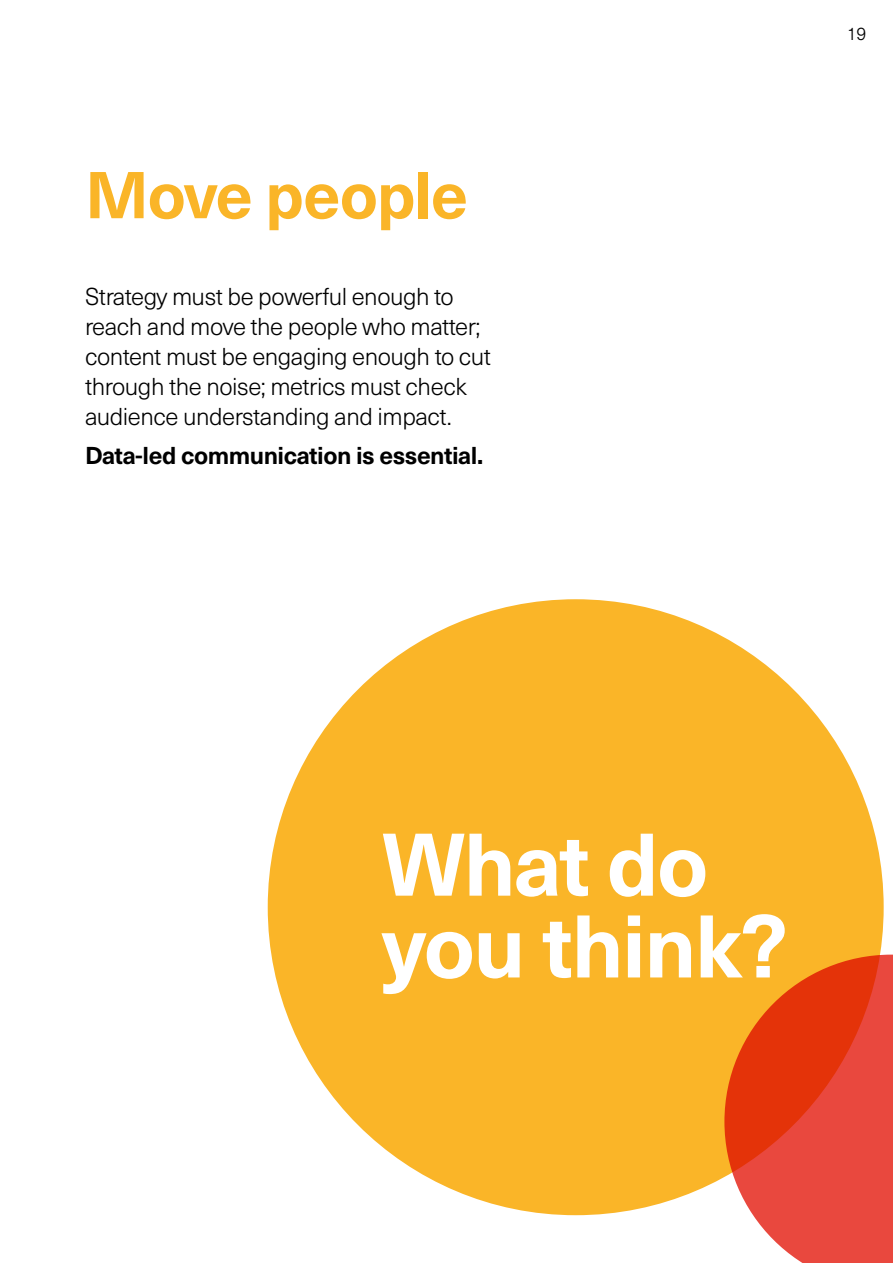
<style>
.page{position:relative;width:893px;height:1263px;background:#fff}
.page>*{position:absolute;margin:0;border:0;box-sizing:border-box;transform-origin:0 0}
.t1{font:700 87px/81.8px "Neue Haas Unica W1 G";letter-spacing:-.02em;color:#fff}
.t2{font:700 64.8px "Neue Haas Unica W1 G";letter-spacing:-.02em;color:#fab528}
.t3{font:300 24px/30px "Neue Haas Unica W1 G";letter-spacing:-.02em;color:#000}
.t4{font:700 24px "Neue Haas Unica W1 G";letter-spacing:-.02em;color:#000}
.t5{font:300 18px "Neue Haas Unica W1 G";color:#000}
</style>
<div class="page">
<div style="left:268px;top:599px;width:616px;height:616px;background:#fab528;border-radius:50%"></div>
<svg style="left:724px;top:955px;width:169px;height:308px;fill:#e9483e"></svg>
<h2 class="t2" style="left:85px;top:146px;width:384px">Move people</h2>
<p class="t3" style="left:85px;top:280px;width:408px">Strategy must be powerful enough to reach and move the people who matter; content must be engaging enough to cut through the noise; metrics must check audience understanding and impact.</p>
<p class="t4" style="left:85px;top:437px;width:400px">Data-led communication is essential.</p>
<p class="t5" style="left:847px;top:21px;width:21px">19</p>
<h1 class="t1" style="left:382px;top:818px;width:407px">What do you think?</h1>
</div>
